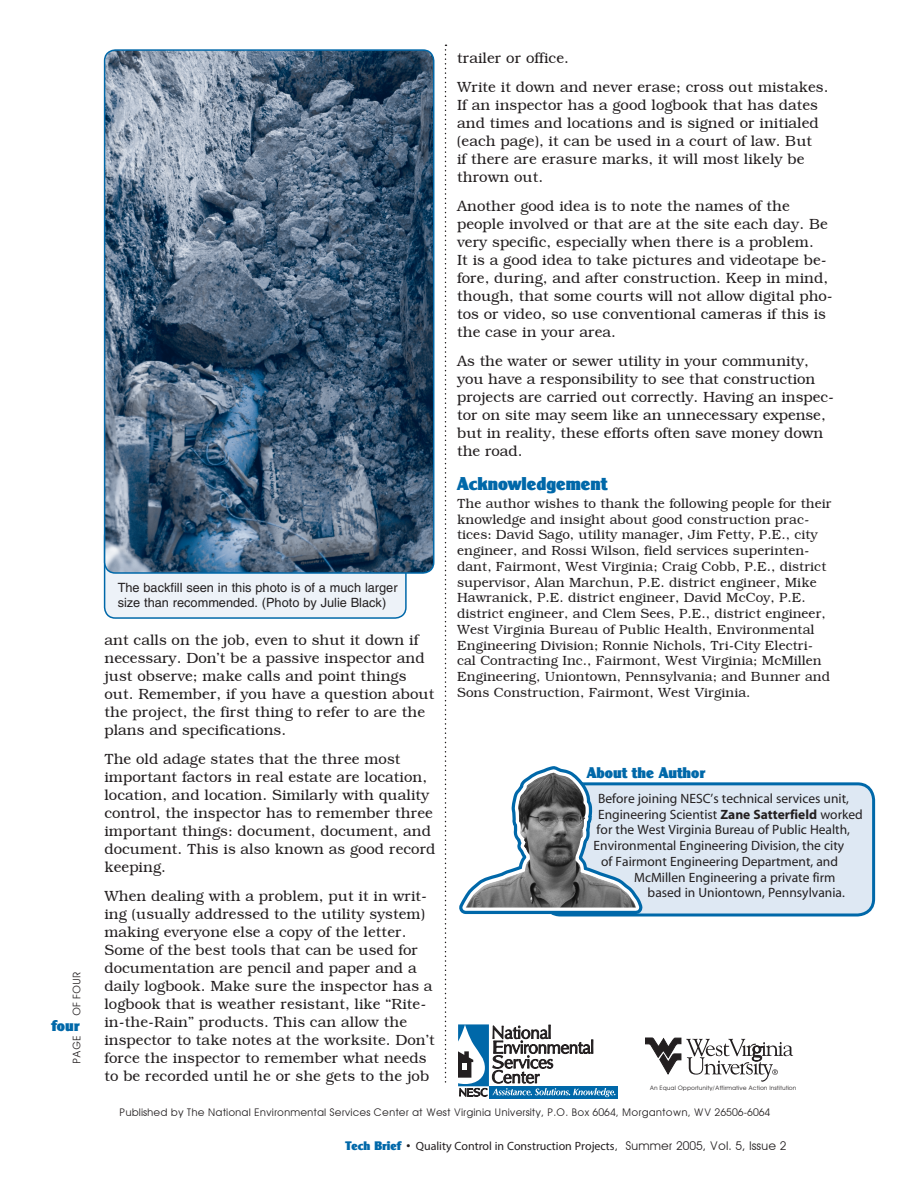
<style>
.page{position:relative;width:918px;height:1188px;background:#fff}
.page>*{position:absolute;margin:0;border:0;box-sizing:border-box;transform-origin:0 0}
.Sub_Headline{font:18px "Hemmert";color:#0068a9}
.Body{font:300 15px/18px "Bookman";color:#231f20}
.t1{font:15px "Hemmert";color:#0068a9}
.Body-2{font:300 13.5px/15.8px "Bookman";color:#231f20}
.Byline_Bio{font:13.5px "Myriad";color:#231f20}
.t2{font:12.75px/15.3px "Helvetica";color:#231f20}
.t3{font:12px "Myriad Pro";color:#231f20}
.t4{font:10.5px "Avant Garde";color:#231f20}
.t5{font:6px "Avant Garde";color:#231f20}
.s1{font-weight:700}
.s2{font-family:"Hemmert";color:#0068a9}
.s3{font-family:"Avant Garde"}
</style>
<div class="page">
<div style="left:105px;top:526px;width:301px;height:92px;background:#edf2f8;border-radius:11px"></div>
<div style="left:104px;top:525px;width:303px;height:94px;border:2px solid #0068a9;border-radius:11px"></div>
<div style="left:544px;top:784px;width:330px;height:131px;background:#dee8f3;border-radius:16px"></div>
<div style="left:543px;top:782px;width:332px;height:135px;border:3px solid #0068a9;border-radius:16px"></div>
<svg style="left:459px;top:766px;width:183px;height:151px"></svg>
<img style="left:466px;top:773px;width:170px;height:135px">
<svg style="left:445px;top:45px;width:2px;height:1038px"></svg>
<svg style="left:645px;top:1038px;width:148px;height:44px"></svg>
<div style="left:489px;top:1086px;width:129px;height:13px;background:#0068a9"></div>
<svg style="left:458px;top:1024px;width:157px;height:73px"></svg>
<img style="left:105px;top:51px;width:329px;height:522px">
<div style="left:104px;top:49px;width:330px;height:525px;border:2px solid #0068a9;border-radius:11px"></div>
<p class="t4" style="left:71px;top:1016px;width:46px;rotate:-90deg">OF FOUR</p>
<p class="t1" style="left:52px;top:1019px;width:29px">four</p>
<p class="t4" style="left:71px;top:1064px;width:30px;rotate:-90deg">PAGE</p>
<p class="Body" style="left:457px;top:49px;width:113px">trailer or office.</p>
<p class="Body" style="left:457px;top:78px;width:373px">Write it down and never erase; cross out mistakes.<br>If an inspector has a good logbook that has dates and times and locations and is signed or initialed (each page), it can be used in a court of law. But<br>if there are erasure marks, it will most likely be thrown out.</p>
<p class="Body" style="left:457px;top:197px;width:377px">Another good idea is to note the names of the people involved or that are at the site each day. Be very specific, especially when there is a problem.<br>It is a good idea to take pictures and videotape be&shy;fore, during, and after construction. Keep in mind, though, that some courts will not allow digital pho&shy;tos or video, so use conventional cameras if this is the case in your area.</p>
<p class="Body" style="left:457px;top:352px;width:379px">As the water or sewer utility in your community, you have a responsibility to see that construction projects are carried out correctly. Having an inspec&shy;tor on site may seem like an unnecessary expense, but in reality, these efforts often save money down the road.</p>
<p class="Sub_Headline" style="left:457px;top:476px;width:152px">Acknowledgement</p>
<p class="Body-2" style="left:457px;top:495px;width:376px">The author wishes to thank the following people for their knowledge and insight about good construction prac&shy;tices: David Sago, utility manager, Jim Fetty, P.E., city engineer, and Rossi Wilson, field services superinten&shy;dant, Fairmont, West Virginia; Craig Cobb, P.E., district supervisor, Alan Marchun, P.E. district engineer, Mike Hawranick, P.E. district engineer, David McCoy, P.E. district engineer, and Clem Sees, P.E., district engineer, West Virginia Bureau of Public Health, Environmental Engineering Division; Ronnie Nichols, Tri-City Electri&shy;cal Contracting Inc., Fairmont, West Virginia; McMillen Engineering, Uniontown, Pennsylvania; and Bunner and Sons Construction, Fairmont, West Virginia.</p>
<p class="t2" style="left:118px;top:580px;width:281px">The backfill seen in this photo is of a much larger size than recommended. (Photo by Julie Black)</p>
<p class="Body" style="left:104px;top:631px;width:331px">ant calls on the job, even to shut it down if necessary. Don’t be a passive inspector and just observe; make calls and point things out. Remember, if you have a question about the project, the first thing to refer to are the plans and specifications.</p>
<p class="Body" style="left:104px;top:750px;width:333px">The old adage states that the three most important factors in real estate are location, location, and location. Similarly with quality control, the inspector has to remember three important things: document, document, and document. This is also known as good record keeping.</p>
<p class="Body" style="left:104px;top:887px;width:332px">When dealing with a problem, put it in writ&shy;ing (usually addressed to the utility system) making everyone else a copy of the letter.<br>Some of the best tools that can be used for documentation are pencil and paper and a daily logbook. Make sure the inspector has a logbook that is weather resistant, like “Rite&shy;in-the-Rain” products. This can allow the inspector to take notes at the worksite. Don’t force the inspector to remember what needs to be recorded until he or she gets to the job</p>
<p class="t1" style="left:587px;top:766px;width:120px">About the Author</p>
<p class="Byline_Bio" style="left:598px;top:792px;width:252px">Before joining NESC’s technical services unit,</p>
<p class="Byline_Bio" style="left:598px;top:807px;width:266px">Engineering Scientist <span class="s1">Zane Satterfield</span> worked</p>
<p class="Byline_Bio" style="left:597px;top:823px;width:255px">for the West Virginia Bureau of Public Health,</p>
<p class="Byline_Bio" style="left:594px;top:839px;width:252px">Environmental Engineering Division, the city</p>
<p class="Byline_Bio" style="left:601px;top:855px;width:238px">of Fairmont Engineering Department, and</p>
<p class="Byline_Bio" style="left:634px;top:870px;width:203px">McMillen Engineering a private firm</p>
<p class="Byline_Bio" style="left:648px;top:886px;width:199px">based in Uniontown, Pennsylvania.</p>
<p class="t5" style="left:650px;top:1084px;width:148px">An Equal Opportunity/Affirmative Action Institution</p>
<p class="t4" style="left:119px;top:1106px;width:653px">Published by The National Environmental Services Center at West Virginia University, P.O. Box 6064, Morgantown, WV 26506-6064</p>
<p class="t3" style="left:345px;top:1139px;width:443px"><span class="s2">Tech Brief</span> <span class="s3">•</span> Quality Control in Construction Projects<span class="s3">, Summer 2005, Vol. 5, Issue 2</span></p>
</div>
